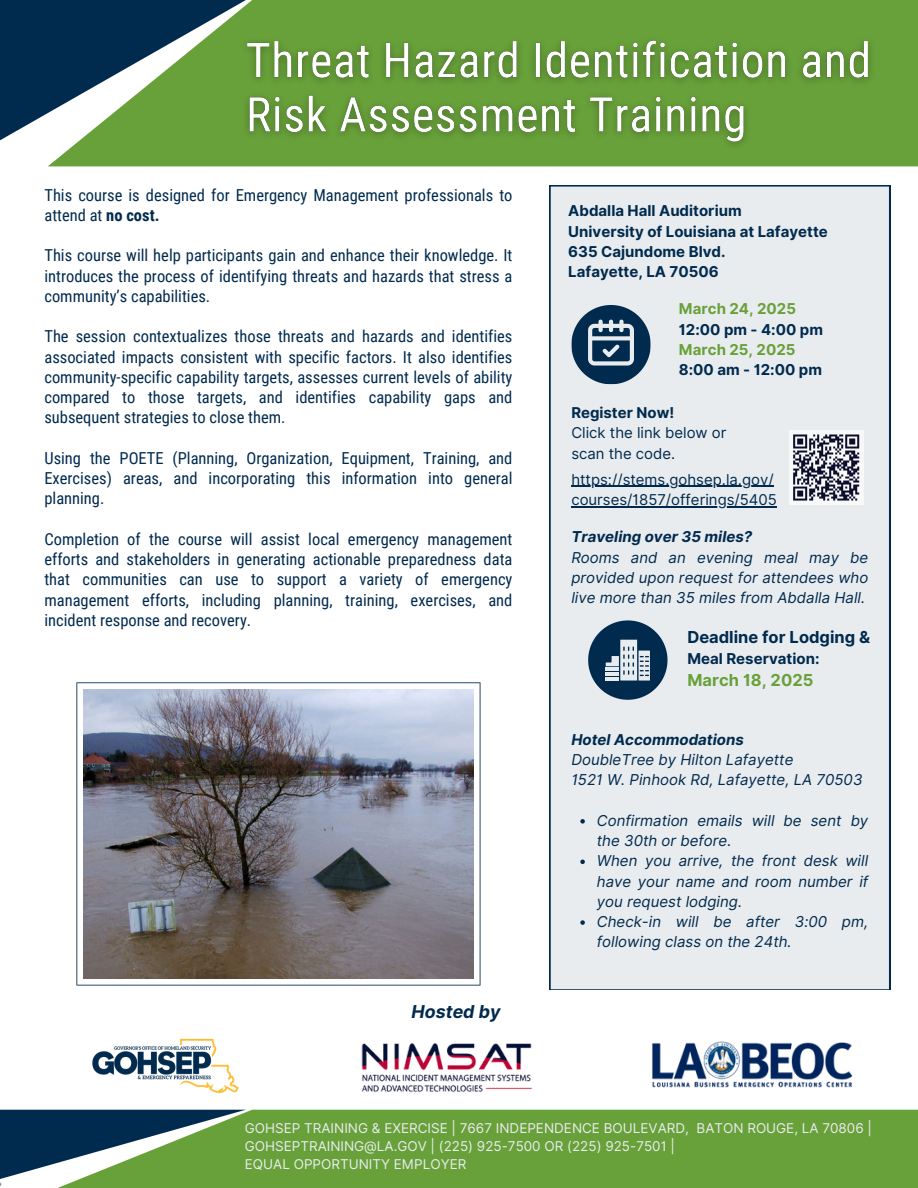
<style>
.page{position:relative;width:918px;height:1188px;background:#fff}
.page>*{position:absolute;margin:0;border:0;box-sizing:border-box;transform-origin:0 0}
.t1{font:italic 700 17.85px "Inter";color:#002a4e}
.t2{font:16.5px/20.2px "Roboto Condensed";color:#002a4e;text-align:justify}
.t3{font:700 16.5px "Inter";color:#002a4e}
.t4{font:700 16.5px "Inter";color:#68a13a}
.t5{font:italic 15px/20.2px "Inter";color:#002a4e}
.t6{font:700 15px/20.2px "Inter";color:#002a4e}
.t7{font:15px/20.2px "Inter";color:#002a4e}
.t8{font:13.5px/18px "Inter";color:#e9ecef}
.s1{font-weight:700}
.s2{color:#68a13a}
</style>
<div class="page">
<div style="left:48px;top:1110px;width:870px;height:78px;background:#68a13a"></div>
<svg style="left:0;top:1110px;width:246px;height:78px"></svg>
<div style="left:550px;top:185px;width:340px;height:805px;background:#e9ecef"></div>
<svg style="left:580px;top:819px;width:5px;height:5px"></svg>
<svg style="left:580px;top:860px;width:5px;height:4px"></svg>
<svg style="left:580px;top:920px;width:5px;height:5px"></svg>
<svg style="left:571px;top:305px;width:80px;height:79px;background:#567289"></svg>
<svg style="left:588px;top:620px;width:80px;height:80px;background:#5f7990"></svg>
<hr style="left:571px;top:486px;width:203px;height:1px;background:#002a4e">
<hr style="left:571px;top:506px;width:206px;height:1px;background:#002a4e">
<div style="left:789px;top:431px;width:74px;height:74px;background:#f8f8f8"></div>
<svg style="left:793px;top:434px;width:67px;height:67px"></svg>
<div style="left:48px;top:0;width:870px;height:166px;background:#68a13a"></div>
<svg style="left:0;top:0;width:246px;height:167px"></svg>
<img style="left:361px;top:1043px;width:172px;height:50px">
<img style="left:652px;top:1041px;width:201px;height:47px">
<img style="left:84px;top:1038px;width:163px;height:74px">
<svg style="left:76px;top:682px;width:405px;height:304px"></svg>
<img style="left:83px;top:689px;width:391px;height:290px">
<img style="left:235px;top:29px;width:636px;height:128px">
<h5 class="t2" style="left:44px;top:185px;width:470px">This course is designed for Emergency Management professionals to attend at <span class="s1">no cost.</span></h5>
<p class="t2" style="left:44px;top:246px;width:470px">This course will help participants gain and enhance their knowledge. It introduces the process of identifying threats and hazards that stress a community’s capabilities.</p>
<h5 class="t2" style="left:44px;top:327px;width:470px">The session contextualizes those threats and hazards and identifies associated impacts consistent with specific factors. It also identifies community-specific capability targets, assesses current levels of ability compared to those targets, and identifies capability gaps and subsequent strategies to close them.</h5>
<h5 class="t2" style="left:44px;top:448px;width:470px">Using the POETE (Planning, Organization, Equipment, Training, and Exercises) areas, and incorporating this information into general planning.</h5>
<p class="t2" style="left:44px;top:529px;width:470px">Completion of the course will assist local emergency management efforts and stakeholders in generating actionable preparedness data that communities can use to support a variety of emergency management efforts, including planning, training, exercises, and incident response and recovery.</p>
<h2 class="t1" style="left:412px;top:1001px;width:90px">Hosted by</h2>
<h5 class="t6" style="left:568px;top:201px;width:261px">Abdalla Hall Auditorium<br>University of Louisiana at Lafayette<br>635 Cajundome Blvd.<br>Lafayette, LA 70506</h5>
<p class="t6" style="left:679px;top:299px;width:146px"><span class="s2">March 24, 2025<br></span>12:00 pm - 4:00 pm<br><span class="s2">March 25, 2025<br></span>8:00 am - 12:00 pm</p>
<p class="t7" style="left:571px;top:402px;width:157px"><span class="s1">Register Now!<br></span>Click the link below or scan the code.</p>
<h4 class="t7" style="left:571px;top:469px;width:204px">https://stems.gohsep.la.gov/</h4>
<p class="t7" style="left:571px;top:489px;width:207px">courses/1857/offerings/5405</p>
<h3 class="t5" style="left:571px;top:527px;width:298px"><span class="s1">Traveling over 35 miles?<br></span>Rooms and an evening meal may be provided upon request for attendees who live more than 35 miles from Abdalla Hall.</h3>
<p class="t3" style="left:687px;top:627px;width:184px">Deadline for Lodging &amp;</p>
<p class="t6" style="left:687px;top:649px;width:134px">Meal Reservation:</p>
<p class="t4" style="left:687px;top:670px;width:127px">March 18, 2025</p>
<h3 class="t5" style="left:571px;top:729px;width:293px"><span class="s1">Hotel Accommodations<br></span>DoubleTree by Hilton Lafayette<br>1521 W. Pinhook Rd, Lafayette, LA 70503</h3>
<h3 class="t5" style="left:597px;top:810px;width:273px">Confirmation emails will be sent by the 30th or before.</h3>
<h3 class="t5" style="left:597px;top:851px;width:273px;text-align:justify">When you arrive, the front desk will have your name and room number if you request lodging.</h3>
<h3 class="t5" style="left:597px;top:911px;width:273px">Check-in will be after 3:00 pm, following class on the 24th.</h3>
<p class="t8" style="left:245px;top:1119px;width:629px">GOHSEP TRAINING &amp; EXERCISE | 7667 INDEPENDENCE BOULEVARD, BATON ROUGE, LA 70806 |<br>GOHSEPTRAINING@LA.GOV | (225) 925-7500 OR (225) 925-7501 |</p>
<h2 class="t8" style="left:245px;top:1155px;width:223px">EQUAL OPPORTUNITY EMPLOYER</h2>
</div>
